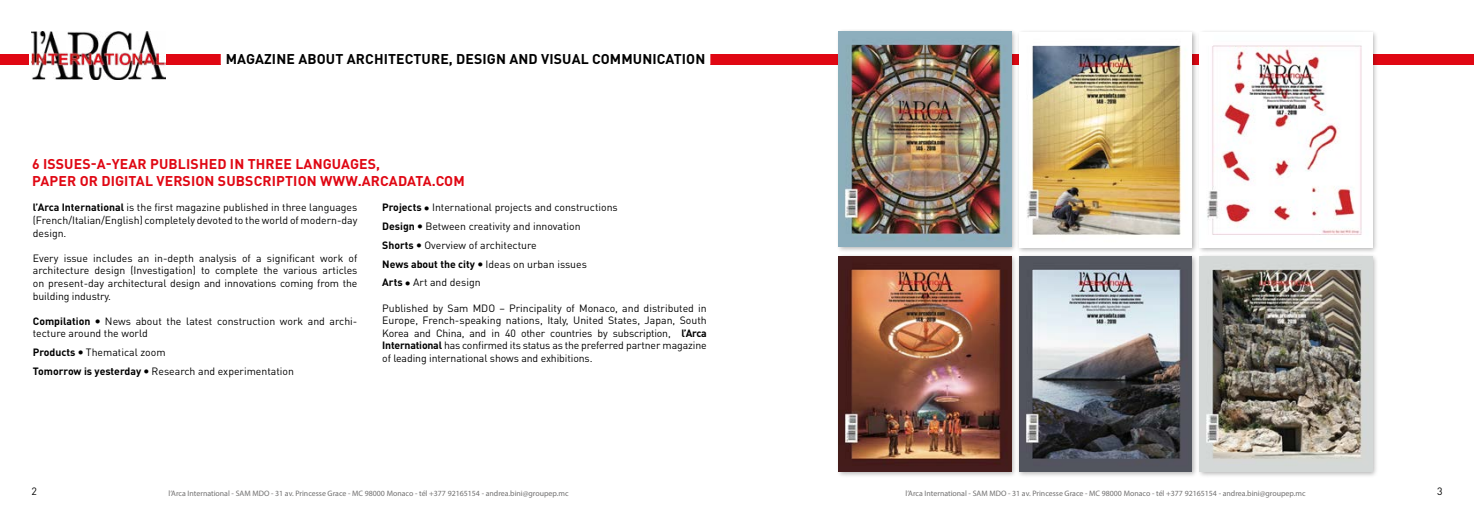
<style>
.page{position:relative;width:1474px;height:521px;background:#fff}
.page>*{position:absolute;margin:0;border:0;box-sizing:border-box;transform-origin:0 0}
.t1{font:700 14px/16.8px "DIN Pro";letter-spacing:.01em;color:#e00713}
.t2{font:700 14px "DIN Pro";letter-spacing:.01em;color:#000}
.t3{font:10.5px/12.6px "DIN Pro";color:#000;text-align:justify}
.t4{font:7.88px "Myriad Pro";color:#706f6f}
.s1{font-weight:700}
</style>
<div class="page">
<div style="left:166px;top:54px;width:1307px;height:11px;background:#e00713"></div>
<div style="left:0;top:54px;width:29px;height:11px;background:#e00713"></div>
<img style="left:31px;top:32px;width:134px;height:48px">
<div style="left:220px;top:54px;width:491px;height:11px;background:#fff"></div>
<div style="left:1016px;top:29px;width:182px;height:225px;background:#000;opacity:.3"></div>
<img style="left:1019px;top:32px;width:172px;height:215px">
<div style="left:1197px;top:29px;width:182px;height:225px;background:#000;opacity:.3"></div>
<img style="left:1199px;top:32px;width:173px;height:215px">
<div style="left:1016px;top:253px;width:182px;height:225px;background:#000;opacity:.3"></div>
<img style="left:1019px;top:256px;width:172px;height:215px">
<div style="left:1197px;top:253px;width:182px;height:225px;background:#000;opacity:.3"></div>
<img style="left:1199px;top:256px;width:173px;height:215px">
<div style="left:835px;top:253px;width:182px;height:225px;background:#000;opacity:.3"></div>
<img style="left:838px;top:256px;width:173px;height:215px">
<div style="left:835px;top:29px;width:182px;height:224px;background:#000;opacity:.3"></div>
<img style="left:838px;top:32px;width:173px;height:215px">
<h1 class="t2" style="left:226px;top:49px;width:481px">MAGAZINE ABOUT ARCHITECTURE, DESIGN AND VISUAL COMMUNICATION</h1>
<h1 class="t1" style="left:32px;top:155px;width:434px">6 ISSUES-A-YEAR PUBLISHED IN THREE LANGUAGES,<br>PAPER OR DIGITAL VERSION SUBSCRIPTION WWW.ARCADATA.COM</h1>
<p class="t3" style="left:33px;top:201px;width:326px"><span class="s1">l’Arca International</span> is the first magazine published in three languages (French/Italian/English) completely devoted to the world of modern-day design.</p>
<p class="t3" style="left:33px;top:251px;width:326px">Every issue includes an in-depth analysis of a significant work of architecture design (Investigation) to complete the various articles on present-day architectural design and innovations coming from the building industry.</p>
<p class="t3" style="left:33px;top:314px;width:326px"><span class="s1">Compilation</span> ● News about the latest construction work and archi&shy;tecture around the world</p>
<p class="t3" style="left:33px;top:343px;width:262px;line-height:18.7px"><span class="s1">Products</span> ● Thematical zoom<br><span class="s1">Tomorrow is yesterday</span> ● Research and experimentation</p>
<p class="t3" style="left:382px;top:198px;width:237px;line-height:18.7px;text-align:left"><span class="s1">Projects</span> ● International projects and constructions <span class="s1">Design</span> ● Between creativity and innovation<br><span class="s1">Shorts</span> ● Overview of architecture<br><span class="s1">News about the city</span> ● Ideas on urban issues<br><span class="s1">Arts</span> ● Art and design</p>
<p class="t3" style="left:382px;top:301px;width:326px">Published by Sam MDO – Principality of Monaco, and distributed in Europe, French-speaking nations, Italy, United States, Japan, South Korea and China, and in 40 other countries by subscription, <span class="s1">l’Arca International</span> has confirmed its status as the preferred partner magazine of leading international shows and exhibitions.</p>
<p class="t3" style="left:32px;top:484px;width:7px">2</p>
<p class="t4" style="left:168px;top:488px;width:401px">l’Arca International - SAM MDO - 31 av. Princesse Grace - MC 98000 Monaco - tél +377 92165154 - andrea.bini@groupep.mc</p>
<p class="t4" style="left:905px;top:488px;width:401px">l’Arca International - SAM MDO - 31 av. Princesse Grace - MC 98000 Monaco - tél +377 92165154 - andrea.bini@groupep.mc</p>
<p class="t3" style="left:1436px;top:484px;width:7px">3</p>
</div>
